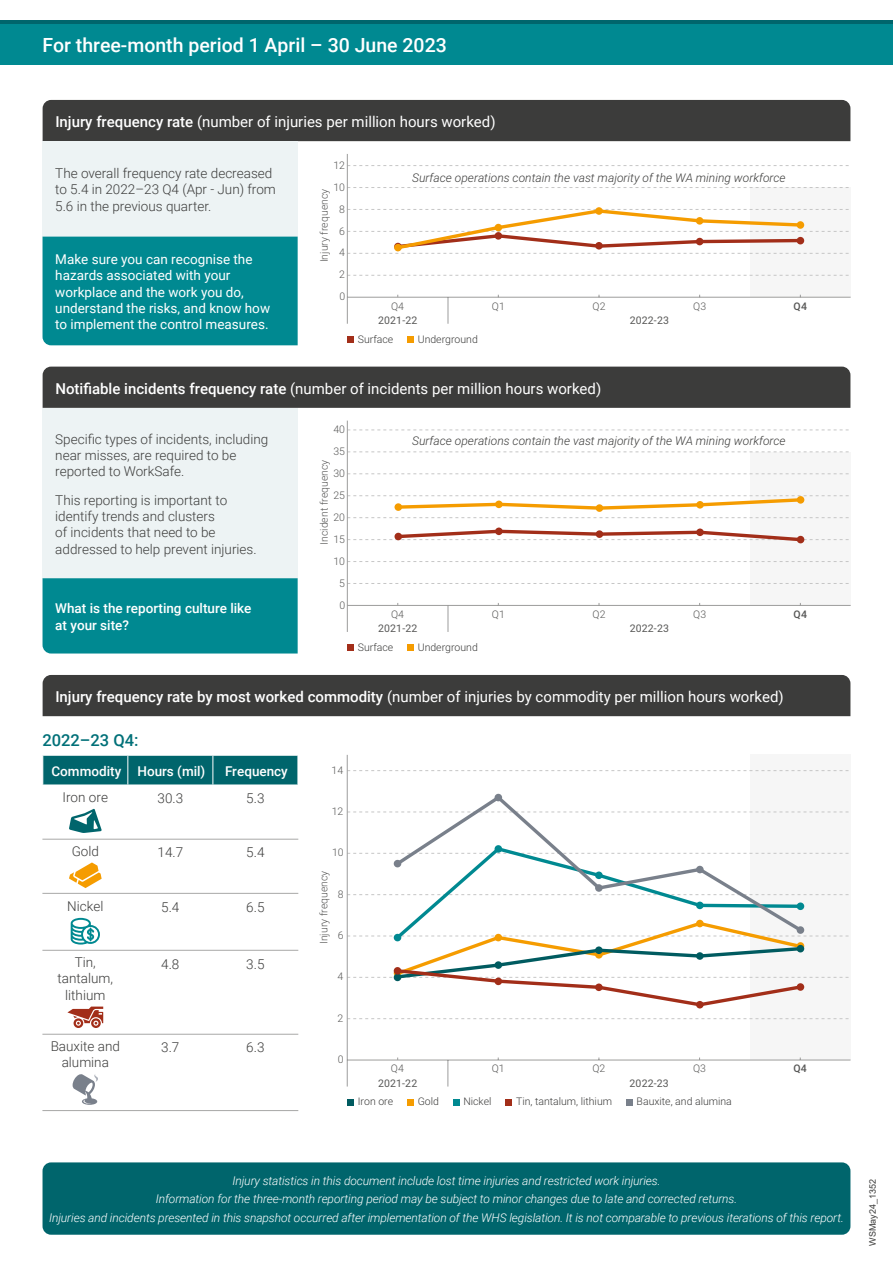
<style>
.page{position:relative;width:893px;height:1263px;background:#fff}
.page>*{position:absolute;margin:0;border:0;box-sizing:border-box;transform-origin:0 0}
.Text_white{font:500 19.5px "Roboto";color:#fff}
.Heading_3{font:500 16.5px "Roboto";color:#007078}
.Heading_3-2{font:15px "Roboto";color:#fff}
.Text{font:300 13.5px/16.2px "Roboto";color:#3c3c3b}
.Text_white-2{font:13.5px/16.2px "Roboto";color:#fff}
.Text_white-3{font:500 13.5px/16.2px "Roboto";color:#fff}
.Text-2{font:500 13.5px "Roboto";color:#fff}
.Text_white-4{font:italic 300 12px "Roboto";letter-spacing:-.01em;color:#fff}
.t1{font:italic 300 12px "Roboto";color:#3c3c3b}
.t2{font:300 10.5px "Roboto";color:#575756}
.t3{font:300 10.5px "Roboto";color:#3c3c3b}
.t4{font:10.5px "Roboto";letter-spacing:.015em;color:#575756}
.t5{font:500 10.5px "Roboto";color:#575756}
.t6{font:9px "Arial";color:#3c3c3b}
.s1{font-weight:500}
</style>
<div class="page">
<div style="left:0;top:20px;width:893px;height:41px;background:#00656c"></div>
<div style="left:0;top:24px;width:893px;height:41px;background:#008991"></div>
<div style="left:43px;top:100px;width:807px;height:41px;background:#3c3c3b"></div>
<div style="left:43px;top:141px;width:255px;height:96px;background:#edf3f4"></div>
<div style="left:43px;top:237px;width:255px;height:108px;background:#008991"></div>
<svg style="left:347px;top:154px;width:504px;height:170px"></svg>
<div style="left:347px;top:336px;width:7px;height:7px;background:#a22e19"></div>
<div style="left:407px;top:336px;width:7px;height:7px;background:#f59c00"></div>
<svg style="left:347px;top:208px;width:504px;height:46px"></svg>
<div style="left:43px;top:367px;width:807px;height:41px;background:#3c3c3b"></div>
<div style="left:43px;top:408px;width:255px;height:170px;background:#edf3f4"></div>
<div style="left:43px;top:578px;width:255px;height:75px;background:#008991"></div>
<svg style="left:347px;top:421px;width:504px;height:211px"></svg>
<div style="left:347px;top:644px;width:7px;height:7px;background:#a22e19"></div>
<div style="left:407px;top:644px;width:7px;height:7px;background:#f59c00"></div>
<svg style="left:347px;top:495px;width:504px;height:16px"></svg>
<svg style="left:347px;top:528px;width:504px;height:15px"></svg>
<div style="left:43px;top:675px;width:807px;height:41px;background:#3c3c3b"></div>
<svg style="left:42px;top:755px;width:256px;height:30px;background:#0e6d74"></svg>
<svg style="left:69px;top:809px;width:33px;height:24px"></svg>
<svg style="left:69px;top:862px;width:33px;height:26px"></svg>
<svg style="left:71px;top:918px;width:29px;height:26px"></svg>
<svg style="left:67px;top:1006px;width:36px;height:22px"></svg>
<svg style="left:73px;top:1074px;width:25px;height:31px"></svg>
<hr style="left:42px;top:839px;width:256px;height:1px;background:#a8a8a7">
<hr style="left:42px;top:893px;width:256px;height:1px;background:#a8a8a7">
<hr style="left:42px;top:950px;width:256px;height:1px;background:#a8a8a7">
<hr style="left:42px;top:1034px;width:256px;height:1px;background:#a8a8a7">
<hr style="left:42px;top:1110px;width:256px;height:1px;background:#a8a8a7">
<svg style="left:346px;top:755px;width:504px;height:332px"></svg>
<div style="left:347px;top:1099px;width:7px;height:6px;background:#005b60"></div>
<svg style="left:407px;top:1099px;width:6px;height:6px"></svg>
<svg style="left:453px;top:1099px;width:6px;height:6px"></svg>
<div style="left:505px;top:1099px;width:7px;height:6px;background:#a22e19"></div>
<svg style="left:626px;top:1099px;width:6px;height:6px"></svg>
<svg style="left:347px;top:845px;width:503px;height:163px"></svg>
<svg style="left:393px;top:793px;width:412px;height:142px"></svg>
<div style="left:797px;top:902px;width:7px;height:8px;background:#008991;border-radius:50%"></div>
<div style="left:43px;top:1162px;width:807px;height:73px;background:#00656c;border-radius:9px"></div>
<p class="Text_white" style="left:43px;top:31px;width:406px">For three-month period 1 April – 30 June 2023</p>
<h3 class="Heading_3-2" style="left:55px;top:111px;width:442px"><span class="s1">Injury frequency rate</span> (number of injuries per million hours worked)</h3>
<p class="Text" style="left:55px;top:165px;width:222px">The overall frequency rate decreased to 5.4 in 2022–23 Q4 (Apr - Jun) from<br>5.6 in the previous quarter.</p>
<p class="t2" style="left:333px;top:161px;width:13px">12</p>
<p class="t1" style="left:412px;top:170px;width:375px">Surface operations contain the vast majority of the WA mining workforce</p>
<p class="t2" style="left:333px;top:183px;width:13px">10</p>
<p class="t2" style="left:320px;top:262px;width:75px;rotate:-90deg">Injury frequency</p>
<p class="t2" style="left:339px;top:205px;width:7px">8</p>
<p class="t2" style="left:339px;top:227px;width:7px">6</p>
<p class="t2" style="left:339px;top:248px;width:7px">4</p>
<p class="Text_white-2" style="left:55px;top:251px;width:216px">Make sure you can recognise the hazards associated with your workplace and the work you do, understand the risks, and know how to implement the control measures.</p>
<p class="t2" style="left:339px;top:270px;width:7px">2</p>
<p class="t2" style="left:339px;top:292px;width:7px">0</p>
<p class="t2" style="left:391px;top:301px;width:15px">Q4</p>
<p class="t2" style="left:492px;top:301px;width:15px">Q1</p>
<p class="t2" style="left:592px;top:301px;width:15px">Q2</p>
<p class="t2" style="left:693px;top:301px;width:15px">Q3</p>
<p class="t5" style="left:794px;top:299px;width:15px">Q4</p>
<p class="t4" style="left:378px;top:313px;width:41px">2021-22</p>
<p class="t4" style="left:630px;top:313px;width:41px">2022-23</p>
<p class="t3" style="left:358px;top:335px;width:37px">Surface</p>
<p class="t3" style="left:418px;top:335px;width:62px">Underground</p>
<h3 class="Heading_3-2" style="left:55px;top:378px;width:547px"><span class="s1">Notifiable incidents frequency rate</span> (number of incidents per million hours worked)</h3>
<p class="Text" style="left:55px;top:430px;width:215px">Specific types of incidents, including near misses, are required to be reported to WorkSafe.</p>
<p class="Text" style="left:55px;top:492px;width:203px">This reporting is important to identify trends and clusters<br>of incidents that need to be addressed to help prevent injuries.</p>
<p class="t2" style="left:333px;top:425px;width:13px">40</p>
<p class="t1" style="left:412px;top:433px;width:375px">Surface operations contain the vast majority of the WA mining workforce</p>
<p class="t2" style="left:333px;top:447px;width:13px">35</p>
<p class="t2" style="left:320px;top:545px;width:87px;rotate:-90deg">Incident frequency</p>
<p class="t2" style="left:333px;top:469px;width:13px">30</p>
<p class="t2" style="left:333px;top:491px;width:13px">25</p>
<p class="t2" style="left:333px;top:513px;width:13px">20</p>
<p class="t2" style="left:333px;top:535px;width:13px">15</p>
<p class="t2" style="left:333px;top:557px;width:13px">10</p>
<p class="t2" style="left:339px;top:579px;width:7px">5</p>
<p class="Text_white-3" style="left:55px;top:600px;width:198px">What is the reporting culture like at your site?</p>
<p class="t2" style="left:339px;top:600px;width:7px">0</p>
<p class="t2" style="left:391px;top:610px;width:15px">Q4</p>
<p class="t2" style="left:492px;top:610px;width:15px">Q1</p>
<p class="t2" style="left:592px;top:610px;width:15px">Q2</p>
<p class="t2" style="left:693px;top:610px;width:15px">Q3</p>
<p class="t5" style="left:794px;top:607px;width:15px">Q4</p>
<p class="t4" style="left:378px;top:621px;width:41px">2021-22</p>
<p class="t4" style="left:630px;top:621px;width:41px">2022-23</p>
<p class="t3" style="left:358px;top:643px;width:37px">Surface</p>
<p class="t3" style="left:418px;top:643px;width:62px">Underground</p>
<h3 class="Heading_3-2" style="left:55px;top:686px;width:730px"><span class="s1">Injury frequency rate by most worked commodity</span> (number of injuries by commodity per million hours worked)</h3>
<h3 class="Heading_3" style="left:42px;top:729px;width:98px">2022–23 Q4:</h3>
<p class="Text-2" style="left:51px;top:761px;width:71px">Commodity</p>
<p class="Text-2" style="left:137px;top:761px;width:69px">Hours (mil)</p>
<p class="Text-2" style="left:225px;top:761px;width:64px">Frequency</p>
<p class="Text" style="left:63px;top:788px;width:47px">Iron ore</p>
<p class="Text" style="left:158px;top:790px;width:27px">30.3</p>
<p class="Text" style="left:246px;top:790px;width:20px">5.3</p>
<p class="t2" style="left:332px;top:766px;width:13px">14</p>
<p class="Text" style="left:72px;top:842px;width:29px">Gold</p>
<p class="Text" style="left:158px;top:844px;width:27px">14.7</p>
<p class="Text" style="left:246px;top:844px;width:20px">5.4</p>
<p class="Text" style="left:67px;top:897px;width:38px">Nickel</p>
<p class="Text" style="left:161px;top:899px;width:20px">5.4</p>
<p class="Text" style="left:246px;top:899px;width:20px">6.5</p>
<p class="Text" style="left:58px;top:954px;width:57px;text-align:center">Tin, tantalum, lithium</p>
<p class="Text" style="left:161px;top:955px;width:20px">4.8</p>
<p class="Text" style="left:246px;top:955px;width:20px">3.5</p>
<p class="Text" style="left:51px;top:1037px;width:71px;text-align:center">Bauxite and alumina</p>
<p class="Text" style="left:161px;top:1039px;width:20px">3.7</p>
<p class="Text" style="left:246px;top:1039px;width:20px">6.3</p>
<p class="t2" style="left:332px;top:807px;width:13px">12</p>
<p class="t2" style="left:332px;top:848px;width:13px">10</p>
<p class="t2" style="left:320px;top:944px;width:75px;rotate:-90deg">Injury frequency</p>
<p class="t2" style="left:338px;top:890px;width:7px">8</p>
<p class="t2" style="left:338px;top:931px;width:7px">6</p>
<p class="t2" style="left:337px;top:972px;width:7px">4</p>
<p class="t2" style="left:338px;top:1014px;width:7px">2</p>
<p class="t2" style="left:338px;top:1055px;width:7px">0</p>
<p class="t2" style="left:391px;top:1064px;width:15px">Q4</p>
<p class="t2" style="left:492px;top:1064px;width:15px">Q1</p>
<p class="t2" style="left:592px;top:1064px;width:15px">Q2</p>
<p class="t2" style="left:693px;top:1064px;width:15px">Q3</p>
<p class="t5" style="left:793px;top:1062px;width:15px">Q4</p>
<p class="t4" style="left:378px;top:1076px;width:41px">2021-22</p>
<p class="t4" style="left:630px;top:1076px;width:41px">2022-23</p>
<p class="t3" style="left:358px;top:1097px;width:37px">Iron ore</p>
<p class="t3" style="left:418px;top:1097px;width:23px">Gold</p>
<p class="t3" style="left:463px;top:1097px;width:30px">Nickel</p>
<p class="t3" style="left:516px;top:1097px;width:98px">Tin, tantalum, lithium</p>
<p class="t3" style="left:637px;top:1097px;width:97px">Bauxite, and alumina</p>
<p class="Text_white-4" style="left:232px;top:1172px;width:430px">Injury statistics in this document include lost time injuries and restricted work injuries.</p>
<p class="Text_white-4" style="left:156px;top:1191px;width:583px">Information for the three-month reporting period may be subject to minor changes due to late and corrected returns.</p>
<p class="Text_white-4" style="left:49px;top:1209px;width:796px">Injuries and incidents presented in this snapshot occurred after implementation of the WHS legislation. It is not comparable to previous iterations of this report.</p>
<p class="t6" style="left:867px;top:1246px;width:68px;rotate:-90deg">WSMay24_1352</p>
</div>
